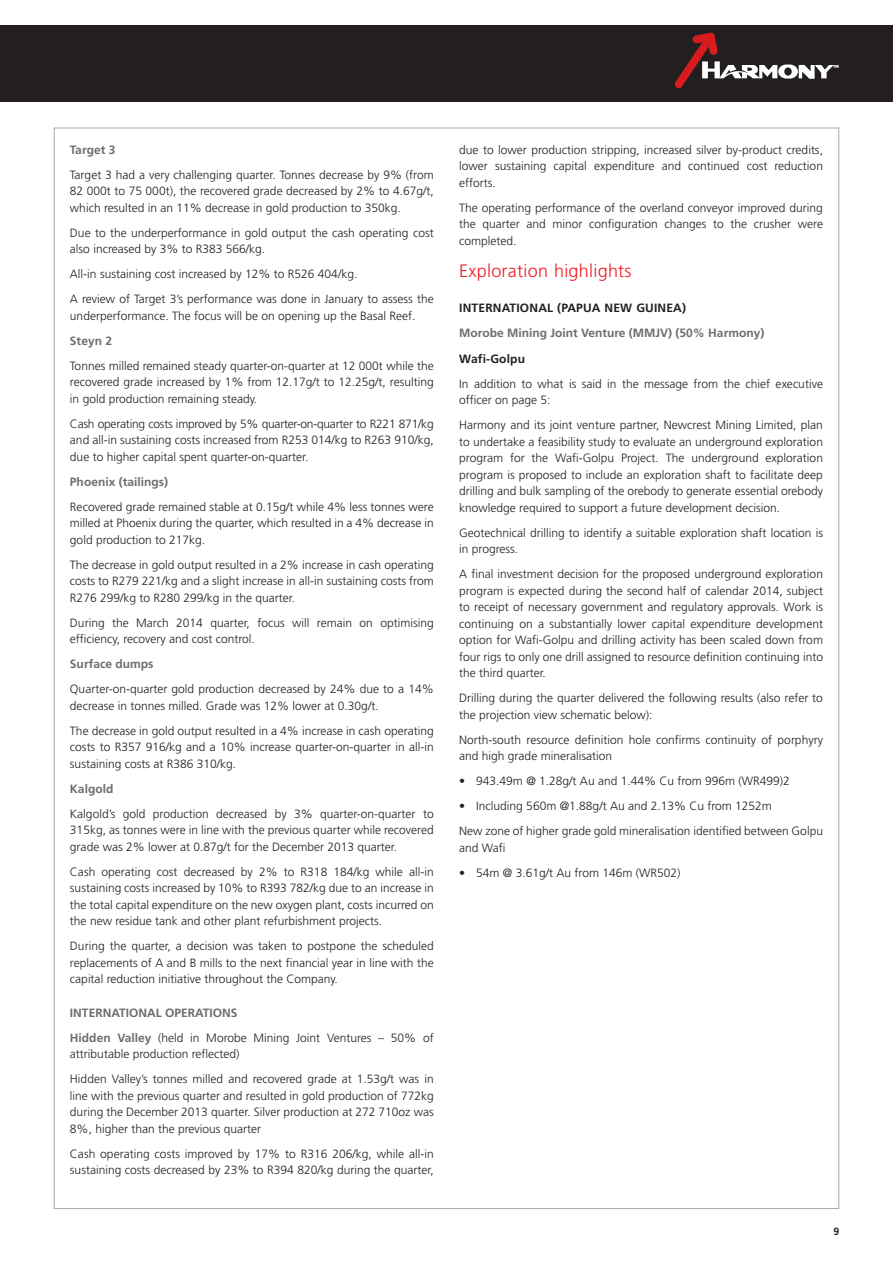
<style>
.page{position:relative;width:893px;height:1263px;background:#fff}
.page>*{position:absolute;margin:0;border:0;box-sizing:border-box;transform-origin:0 0}
.t1{font:300 18px "Frutiger LT Std";letter-spacing:.015em;color:#ee1d23}
.t2{font:300 12px/16.5px "Frutiger LT Std";color:#231f20;text-align:justify}
.t3{font:700 12px "Frutiger LT Std";color:#6c6d70}
.t4{font:700 12px "Frutiger LT Std";letter-spacing:.015em;color:#231f20}
.t5{font:700 10.5px "Frutiger LT Std";color:#231f20}
.s1{font-weight:700;color:#6c6d70}
</style>
<div class="page">
<div style="left:0;top:26px;width:892px;height:76px;background:#231f20"></div>
<svg style="left:674px;top:32px;width:164px;height:57px"></svg>
<p class="t3" style="left:70px;top:145px;width:47px">Target 3</p>
<p class="t2" style="left:70px;top:167px;width:365px">Target 3 had a very challenging quarter. Tonnes decrease by 9% (from 82 000t to 75 000t), the recovered grade decreased by 2% to 4.67g/t, which resulted in an 11% decrease in gold production to 350kg.</p>
<p class="t2" style="left:70px;top:225px;width:365px">Due to the underperformance in gold output the cash operating cost also increased by 3% to R383 566/kg.</p>
<p class="t2" style="left:70px;top:262px;width:365px;line-height:25px">All-in sustaining cost increased by 12% to R526 404/kg.<br>A review of Target 3’s performance was done in January to assess the</p>
<p class="t2" style="left:70px;top:308px;width:347px">underperformance. The focus will be on opening up the Basal Reef.</p>
<p class="t3" style="left:70px;top:336px;width:44px">Steyn 2</p>
<p class="t2" style="left:70px;top:358px;width:365px">Tonnes milled remained steady quarter-on-quarter at 12 000t while the recovered grade increased by 1% from 12.17g/t to 12.25g/t, resulting in gold production remaining steady.</p>
<p class="t2" style="left:70px;top:416px;width:365px">Cash operating costs improved by 5% quarter-on-quarter to R221 871/kg and all-in sustaining costs increased from R253 014/kg to R263 910/kg, due to higher capital spent quarter-on-quarter.</p>
<p class="t3" style="left:70px;top:477px;width:100px">Phoenix (tailings)</p>
<p class="t2" style="left:70px;top:499px;width:365px">Recovered grade remained stable at 0.15g/t while 4% less tonnes were milled at Phoenix during the quarter, which resulted in a 4% decrease in gold production to 217kg.</p>
<p class="t2" style="left:70px;top:557px;width:365px">The decrease in gold output resulted in a 2% increase in cash operating costs to R279 221/kg and a slight increase in all-in sustaining costs from R276 299/kg to R280 299/kg in the quarter.</p>
<p class="t2" style="left:70px;top:615px;width:365px">During the March 2014 quarter, focus will remain on optimising efficiency, recovery and cost control.</p>
<p class="t3" style="left:70px;top:659px;width:85px">Surface dumps</p>
<p class="t2" style="left:70px;top:682px;width:365px">Quarter-on-quarter gold production decreased by 24% due to a 14% decrease in tonnes milled. Grade was 12% lower at 0.30g/t.</p>
<p class="t2" style="left:70px;top:723px;width:365px">The decrease in gold output resulted in a 4% increase in cash operating costs to R357 916/kg and a 10% increase quarter-on-quarter in all-in sustaining costs at R386 310/kg.</p>
<p class="t3" style="left:70px;top:784px;width:45px">Kalgold</p>
<p class="t2" style="left:70px;top:806px;width:365px">Kalgold’s gold production decreased by 3% quarter-on-quarter to 315kg, as tonnes were in line with the previous quarter while recovered grade was 2% lower at 0.87g/t for the December 2013 quarter.</p>
<p class="t2" style="left:70px;top:864px;width:365px">Cash operating cost decreased by 2% to R318 184/kg while all-in sustaining costs increased by 10% to R393 782/kg due to an increase in the total capital expenditure on the new oxygen plant, costs incurred on the new residue tank and other plant refurbishment projects.</p>
<p class="t2" style="left:70px;top:939px;width:365px">During the quarter, a decision was taken to postpone the scheduled replacements of A and B mills to the next financial year in line with the capital reduction initiative throughout the Company.</p>
<p class="t2" style="left:70px;top:1001px;width:365px;line-height:25px"><span class="s1">INTERNATIONAL OPERATIONS<br>Hidden Valley</span> (held in Morobe Mining Joint Ventures – 50% of</p>
<p class="t2" style="left:70px;top:1042px;width:365px;line-height:25px">attributable production reflected)<br>Hidden Valley’s tonnes milled and recovered grade at 1.53g/t was in</p>
<p class="t2" style="left:70px;top:1088px;width:365px">line with the previous quarter and resulted in gold production of 772kg during the December 2013 quarter. Silver production at 272 710oz was 8%, higher than the previous quarter</p>
<p class="t2" style="left:70px;top:1146px;width:365px">Cash operating costs improved by 17% to R316 206/kg, while all-in sustaining costs decreased by 23% to R394 820/kg during the quarter,</p>
<p class="t2" style="left:459px;top:142px;width:365px">due to lower production stripping, increased silver by-product credits, lower sustaining capital expenditure and continued cost reduction efforts.</p>
<p class="t2" style="left:459px;top:200px;width:365px">The operating performance of the overland conveyor improved during the quarter and minor configuration changes to the crusher were completed.</p>
<h1 class="t1" style="left:459px;top:264px;width:174px">Exploration highlights</h1>
<p class="t4" style="left:459px;top:303px;width:228px">INTERNATIONAL (PAPUA NEW GUINEA)</p>
<p class="t3" style="left:459px;top:328px;width:306px">Morobe Mining Joint Venture (MMJV) (50% Harmony)</p>
<p class="t4" style="left:459px;top:354px;width:67px">Wafi-Golpu</p>
<p class="t2" style="left:459px;top:376px;width:365px">In addition to what is said in the message from the chief executive officer on page 5:</p>
<p class="t2" style="left:459px;top:418px;width:365px">Harmony and its joint venture partner, Newcrest Mining Limited, plan to undertake a feasibility study to evaluate an underground exploration program for the Wafi-Golpu Project. The underground exploration program is proposed to include an exploration shaft to facilitate deep drilling and bulk sampling of the orebody to generate essential orebody knowledge required to support a future development decision.</p>
<p class="t2" style="left:459px;top:525px;width:365px">Geotechnical drilling to identify a suitable exploration shaft location is in progress.</p>
<p class="t2" style="left:459px;top:567px;width:365px">A final investment decision for the proposed underground exploration program is expected during the second half of calendar 2014, subject to receipt of necessary government and regulatory approvals. Work is continuing on a substantially lower capital expenditure development option for Wafi-Golpu and drilling activity has been scaled down from four rigs to only one drill assigned to resource definition continuing into the third quarter.</p>
<p class="t2" style="left:459px;top:691px;width:365px">Drilling during the quarter delivered the following results (also refer to the projection view schematic below):</p>
<p class="t2" style="left:459px;top:732px;width:365px">North-south resource definition hole confirms continuity of porphyry and high grade mineralisation</p>
<p class="t2" style="left:459px;top:774px;width:332px">• 943.49m @ 1.28g/t Au and 1.44% Cu from 996m (WR499)2</p>
<p class="t2" style="left:459px;top:795px;width:365px;line-height:25px">• Including 560m @1.88g/t Au and 2.13% Cu from 1252m<br>New zone of higher grade gold mineralisation identified between Golpu</p>
<p class="t2" style="left:459px;top:840px;width:48px">and Wafi</p>
<p class="t2" style="left:459px;top:865px;width:223px">• 54m @ 3.61g/t Au from 146m (WR502)</p>
<p class="t5" style="left:833px;top:1227px;width:7px">9</p>
</div>
